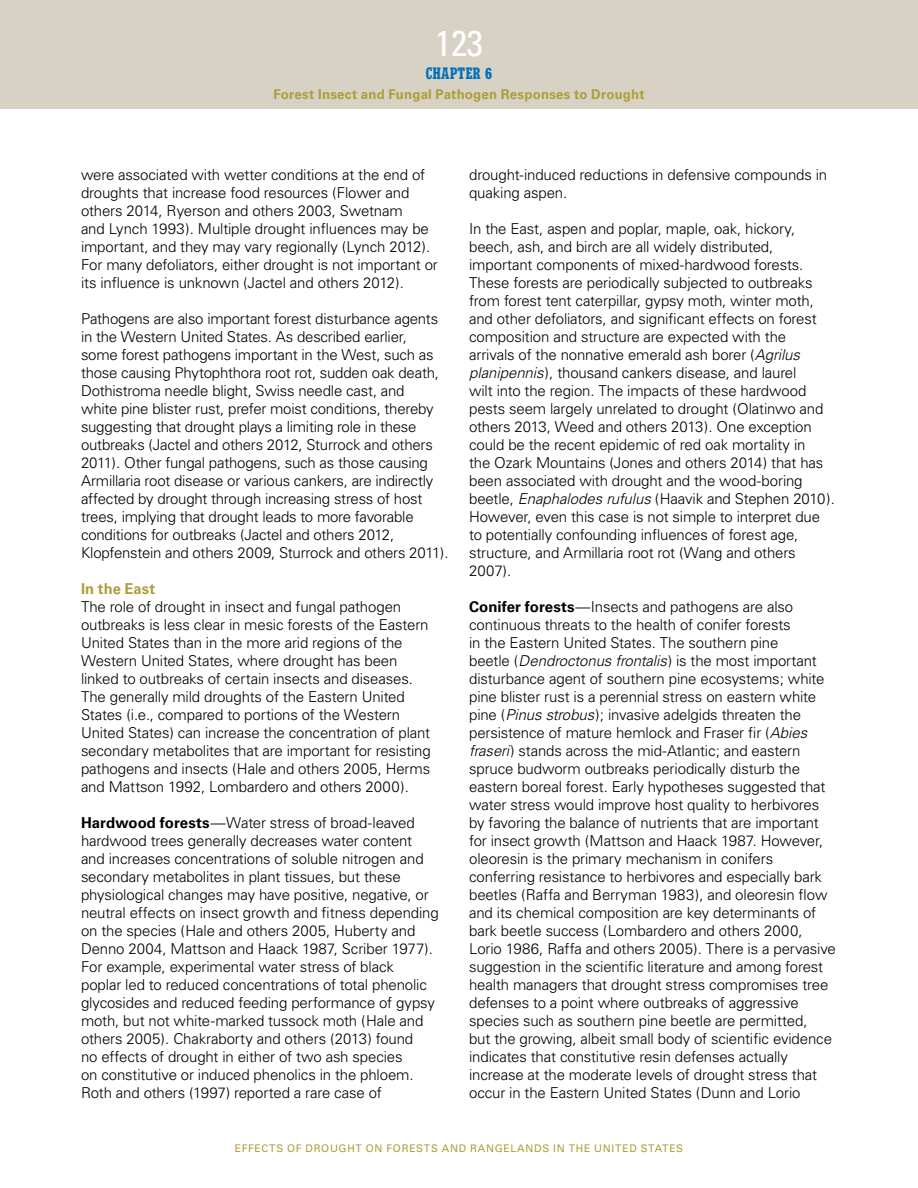
<style>
.page{position:relative;width:918px;height:1188px;background:#fff}
.page>*{position:absolute;margin:0;border:0;box-sizing:border-box;transform-origin:0 0}
.t1{font:condensed 36px "Univers";color:#fff}
.t2{font:16.5px "Cutright WF";color:#0070b9}
.text{font:300 15px/18px "Univers";letter-spacing:-.01em;color:#000}
.head_2{font:700 15px "Univers";letter-spacing:.005em;color:#ae9d38}
.t3{font:700 13.5px "Univers";letter-spacing:.015em;color:#ae9d38}
.t4{font:10.5px "Univers";letter-spacing:.075em;color:#ae9d38}
.s1{font-weight:700}
.s2{font-style:italic}
</style>
<div class="page">
<div style="left:0;top:0;width:918px;height:109px;background:#d8d2c5"></div>
<h1 class="t1" style="left:435px;top:20px;width:49px">123</h1>
<p class="t2" style="left:426px;top:65px;width:68px">CHAPTER 6</p>
<p class="t3" style="left:273px;top:86px;width:373px">Forest Insect and Fungal Pathogen Responses to Drought</p>
<p class="text" style="left:81px;top:166px;width:358px">were associated with wetter conditions at the end of droughts that increase food resources (Flower and others 2014, Ryerson and others 2003, Swetnam<br>and Lynch 1993). Multiple drought influences may be important, and they may vary regionally (Lynch 2012).<br>For many defoliators, either drought is not important or its influence is unknown (Jactel and others 2012).</p>
<p class="text" style="left:81px;top:310px;width:369px">Pathogens are also important forest disturbance agents in the Western United States. As described earlier,<br>some forest pathogens important in the West, such as those causing Phytophthora root rot, sudden oak death, Dothistroma needle blight, Swiss needle cast, and<br>white pine blister rust, prefer moist conditions, thereby suggesting that drought plays a limiting role in these outbreaks (Jactel and others 2012, Sturrock and others 2011). Other fungal pathogens, such as those causing Armillaria root disease or various cankers, are indirectly affected by drought through increasing stress of host trees, implying that drought leads to more favorable conditions for outbreaks (Jactel and others 2012, Klopfenstein and others 2009, Sturrock and others 2011).</p>
<h5 class="head_2" style="left:81px;top:580px;width:76px">In the East</h5>
<p class="text" style="left:81px;top:598px;width:351px">The role of drought in insect and fungal pathogen outbreaks is less clear in mesic forests of the Eastern United States than in the more arid regions of the Western United States, where drought has been linked to outbreaks of certain insects and diseases.<br>The generally mild droughts of the Eastern United States (i.e., compared to portions of the Western United States) can increase the concentration of plant secondary metabolites that are important for resisting pathogens and insects (Hale and others 2005, Herms and Mattson 1992, Lombardero and others 2000).</p>
<p class="text" style="left:81px;top:814px;width:359px"><span class="s1">Hardwood forests</span><span class="s2">—</span>Water stress of broad-leaved hardwood trees generally decreases water content and increases concentrations of soluble nitrogen and secondary metabolites in plant tissues, but these physiological changes may have positive, negative, or neutral effects on insect growth and fitness depending on the species (Hale and others 2005, Huberty and Denno 2004, Mattson and Haack 1987, Scriber 1977).<br>For example, experimental water stress of black<br>poplar led to reduced concentrations of total phenolic glycosides and reduced feeding performance of gypsy moth, but not white-marked tussock moth (Hale and others 2005). Chakraborty and others (2013) found<br>no effects of drought in either of two ash species<br>on constitutive or induced phenolics in the phloem.<br>Roth and others (1997) reported a rare case of</p>
<p class="text" style="left:469px;top:166px;width:360px">drought-induced reductions in defensive compounds in quaking aspen.</p>
<p class="text" style="left:469px;top:220px;width:367px">In the East, aspen and poplar, maple, oak, hickory, beech, ash, and birch are all widely distributed, important components of mixed-hardwood forests.<br>These forests are periodically subjected to outbreaks from forest tent caterpillar, gypsy moth, winter moth, and other defoliators, and significant effects on forest composition and structure are expected with the arrivals of the nonnative emerald ash borer (<span class="s2">Agrilus planipennis</span>), thousand cankers disease, and laurel<br>wilt into the region. The impacts of these hardwood pests seem largely unrelated to drought (Olatinwo and others 2013, Weed and others 2013). One exception could be the recent epidemic of red oak mortality in<br>the Ozark Mountains (Jones and others 2014) that has been associated with drought and the wood-boring beetle, <span class="s2">Enaphalodes rufulus</span> (Haavik and Stephen 2010).<br>However, even this case is not simple to interpret due to potentially confounding influences of forest age, structure, and Armillaria root rot (Wang and others 2007).</p>
<p class="text" style="left:469px;top:598px;width:368px"><span class="s1">Conifer forests</span>—Insects and pathogens are also continuous threats to the health of conifer forests<br>in the Eastern United States. The southern pine<br>beetle (<span class="s2">Dendroctonus frontalis</span>) is the most important disturbance agent of southern pine ecosystems; white pine blister rust is a perennial stress on eastern white pine (<span class="s2">Pinus strobus</span>); invasive adelgids threaten the persistence of mature hemlock and Fraser fir (<span class="s2">Abies fraseri</span>) stands across the mid-Atlantic; and eastern spruce budworm outbreaks periodically disturb the eastern boreal forest. Early hypotheses suggested that water stress would improve host quality to herbivores by favoring the balance of nutrients that are important for insect growth (Mattson and Haack 1987. However, oleoresin is the primary mechanism in conifers conferring resistance to herbivores and especially bark beetles (Raffa and Berryman 1983), and oleoresin flow and its chemical composition are key determinants of bark beetle success (Lombardero and others 2000, Lorio 1986, Raffa and others 2005). There is a pervasive suggestion in the scientific literature and among forest health managers that drought stress compromises tree defenses to a point where outbreaks of aggressive species such as southern pine beetle are permitted,<br>but the growing, albeit small body of scientific evidence indicates that constitutive resin defenses actually increase at the moderate levels of drought stress that occur in the Eastern United States (Dunn and Lorio</p>
<p class="t4" style="left:235px;top:1142px;width:450px">EFFECTS OF DROUGHT ON FORESTS AND RANGELANDS IN THE UNITED STATES</p>
</div>
